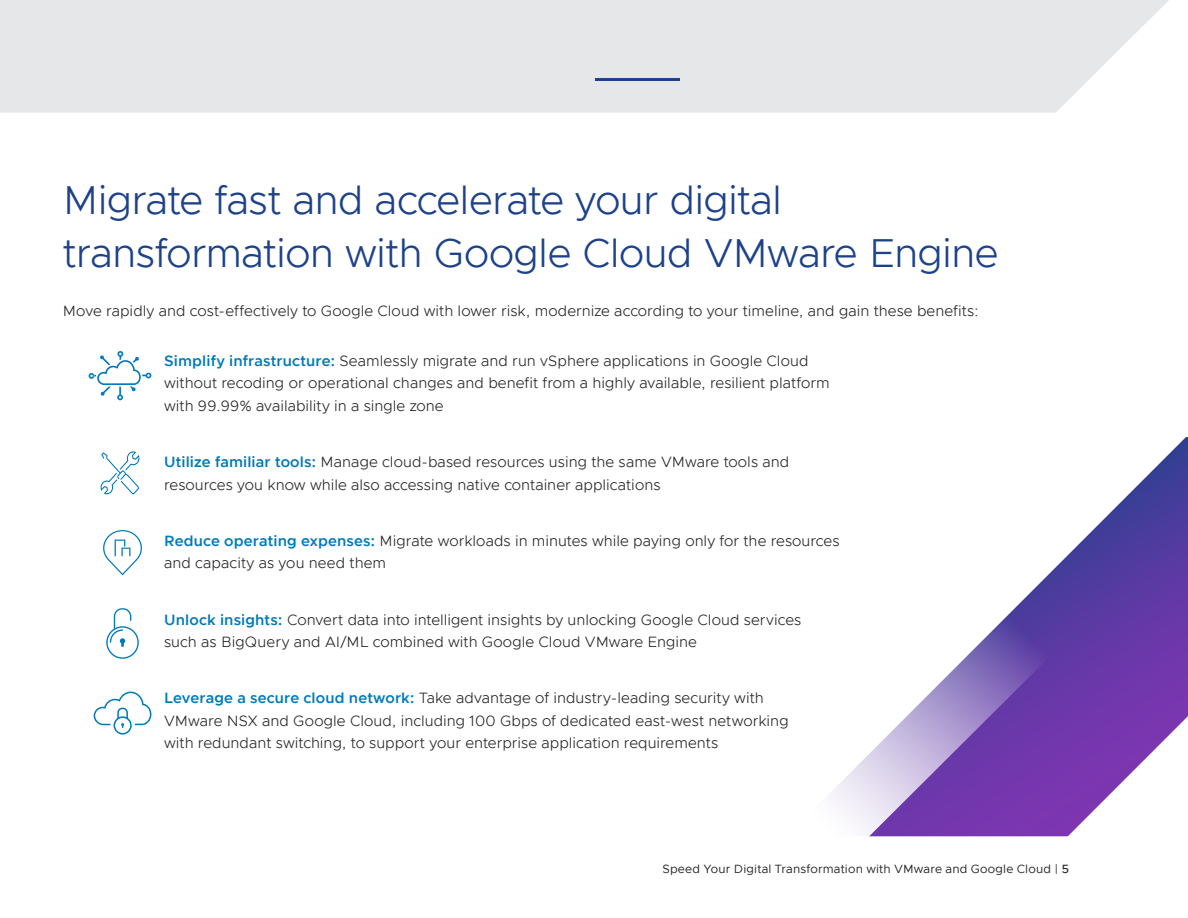
<style>
.page{position:relative;width:1188px;height:918px;background:#fff}
.page>*{position:absolute;margin:0;border:0;box-sizing:border-box;transform-origin:0 0}
.t1{font:300 40.5px/52.5px "Metropolis";letter-spacing:-.02em;color:#1d428a}
.t2{font:300 15px/22.5px "Metropolis";letter-spacing:.005em;color:#262626}
.t3{font:12px "Metropolis";letter-spacing:.015em;color:#262626}
.s1{font-weight:600;color:#007ab8}
.s2{font-weight:500}
</style>
<div class="page">
<svg style="left:829px;top:437px;width:359px;height:400px"></svg>
<div style="left:0;top:0;width:1169px;height:113px;background:#e6e7e8"></div>
<hr style="left:595px;top:78px;width:85px;height:3px;background:#1d428a">
<svg style="left:106px;top:608px;width:33px;height:51px"></svg>
<svg style="left:103px;top:530px;width:39px;height:45px"></svg>
<svg style="left:94px;top:692px;width:58px;height:43px"></svg>
<svg style="left:89px;top:351px;width:62px;height:49px"></svg>
<svg style="left:100px;top:451px;width:40px;height:43px"></svg>
<h1 class="t1" style="left:63px;top:174px;width:937px">Migrate fast and accelerate your digital transformation with Google Cloud VMware Engine</h1>
<p class="t2" style="left:63px;top:300px;width:917px">Move rapidly and cost-effectively to Google Cloud with lower risk, modernize according to your timeline, and gain these benefits:</p>
<p class="t2" style="left:164px;top:350px;width:667px"><span class="s1">Simplify infrastructure:</span> Seamlessly migrate and run vSphere applications in Google Cloud without recoding or operational changes and benefit from a highly available, resilient platform with 99.99% availability in a single zone</p>
<p class="t2" style="left:164px;top:451px;width:627px"><span class="s1">Utilize familiar tools:</span> Manage cloud-based resources using the same VMware tools and resources you know while also accessing native container applications</p>
<p class="t2" style="left:164px;top:530px;width:677px"><span class="s1">Reduce operating expenses:</span> Migrate workloads in minutes while paying only for the resources and capacity as you need them</p>
<p class="t2" style="left:164px;top:608px;width:639px"><span class="s1">Unlock insights:</span> Convert data into intelligent insights by unlocking Google Cloud services such as BigQuery and AI/ML combined with Google Cloud VMware Engine</p>
<p class="t2" style="left:164px;top:687px;width:626px"><span class="s1">Leverage a secure cloud network:</span> Take advantage of industry-leading security with<br>VMware NSX and Google Cloud, including 100 Gbps of dedicated east-west networking with redundant switching, to support your enterprise application requirements</p>
<p class="t3" style="left:662px;top:861px;width:408px">Speed Your Digital Transformation with VMware and Google Cloud | <span class="s2">5</span></p>
</div>
